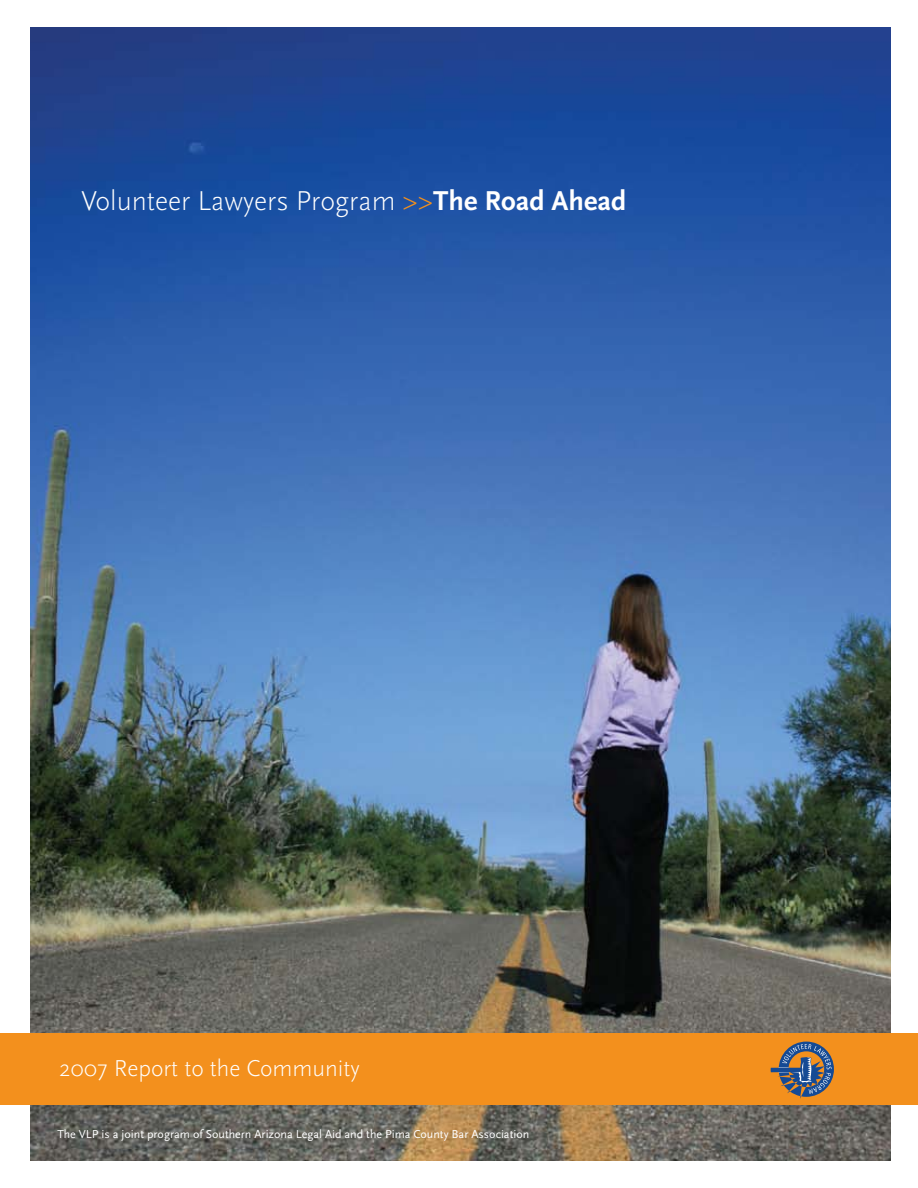
<style>
.page{position:relative;width:918px;height:1188px;background:#fff}
.page>*{position:absolute;margin:0;border:0;box-sizing:border-box;transform-origin:0 0}
.t1{font:300 28.5px "Scala Sans";color:#fff}
.t2{font:300 24px "Scala Sans";color:#fff}
.t3{font:12px "Scala Sans";color:#fff}
.s1{color:#f3901d}
.s2{font-weight:700}
</style>
<div class="page">
<img style="left:30px;top:27px;width:861px;height:1134px">
<div style="left:0;top:1034px;width:918px;height:71px;background:#f3901d"></div>
<svg style="left:771px;top:1042px;width:63px;height:57px"></svg>
<h1 class="t1" style="left:81px;top:186px;width:547px">Volunteer Lawyers Program <span class="s1">&gt;&gt;</span><span class="s2">The Road Ahead</span></h1>
<h2 class="t2" style="left:59px;top:1055px;width:302px">2007 Report to the Community</h2>
<p class="t3" style="left:57px;top:1127px;width:473px">The VLP is a joint program of Southern Arizona Legal Aid and the Pima County Bar Association</p>
</div>
